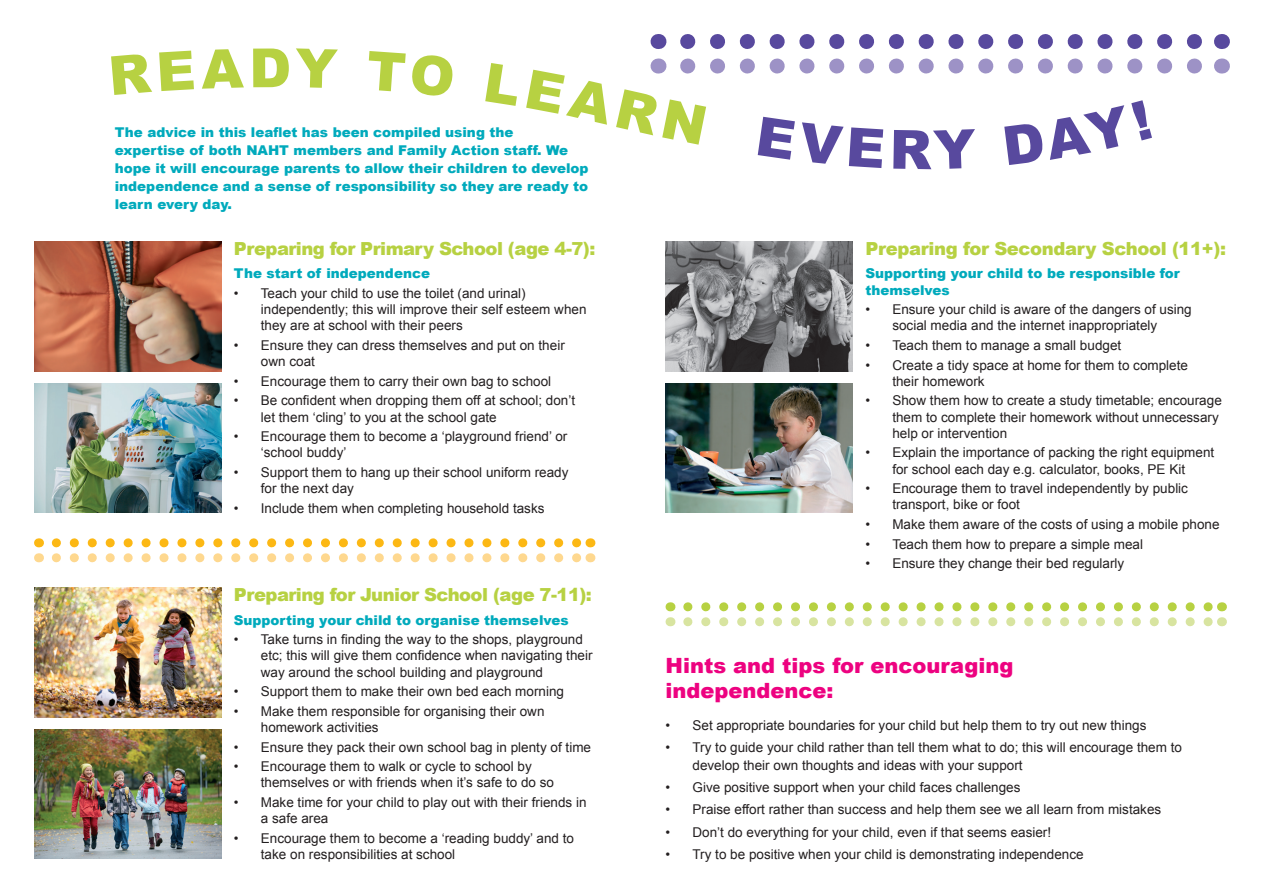
<style>
.page{position:relative;width:1263px;height:893px;background:#fff}
.page>*{position:absolute;margin:0;border:0;box-sizing:border-box;transform-origin:0 0}
.t1{font:900 54px "Arial";color:#b7d142}
.t2{font:900 21px/25.2px "Arial";color:#ed0280}
.t3{font:900 18px "Arial";letter-spacing:-.03em;color:#b7d142}
.t4{font:13.5px/16.2px "Arial";color:#231f20}
.t5{font:900 13.5px/18px "Arial";color:#00aabc}
</style>
<div class="page">
<svg style="left:688px;top:34px;width:514px;height:15px"></svg>
<svg style="left:658px;top:34px;width:1px;height:15px"></svg>
<svg style="left:1221px;top:34px;width:1px;height:15px"></svg>
<svg style="left:1221px;top:59px;width:1px;height:15px"></svg>
<svg style="left:688px;top:602px;width:524px;height:9px"></svg>
<svg style="left:688px;top:617px;width:524px;height:9px"></svg>
<svg style="left:56px;top:538px;width:525px;height:9px"></svg>
<svg style="left:56px;top:553px;width:525px;height:9px"></svg>
<img style="left:34px;top:383px;width:187px;height:130px">
<img style="left:34px;top:242px;width:187px;height:129px">
<img style="left:34px;top:729px;width:187px;height:130px">
<img style="left:34px;top:588px;width:187px;height:129px">
<img style="left:665px;top:383px;width:188px;height:130px">
<img style="left:665px;top:242px;width:188px;height:129px">
<svg style="left:650px;top:59px;width:552px;height:15px"></svg>
<h1 class="t1" style="left:249px;top:29px;width:44px">D</h1>
<p class="t5" style="left:115px;top:123px;width:400px">The advice in this leaflet has been compiled using the</p>
<p class="t5" style="left:115px;top:141px;width:475px">expertise of both NAHT members and Family Action staff. We hope it will encourage parents to allow their children to develop independence and a sense of responsibility so they are ready to learn every day.</p>
<h3 class="t3" style="left:234px;top:235px;width:363px">Preparing for Primary School (age 4-7):</h3>
<p class="t5" style="left:234px;top:264px;width:198px">The start of independence</p>
<p class="t4" style="left:261px;top:285px;width:327px;text-indent:-27px">• Teach your child to use the toilet (and urinal) independently; this will improve their self esteem when they are at school with their peers</p>
<p class="t4" style="left:261px;top:337px;width:305px;text-indent:-27px">• Ensure they can dress themselves and put on their own coat</p>
<p class="t4" style="left:234px;top:373px;width:319px">• Encourage them to carry their own bag to school</p>
<p class="t4" style="left:261px;top:393px;width:316px;text-indent:-27px">• Be confident when dropping them off at school; don’t let them ‘cling’ to you at the school gate</p>
<p class="t4" style="left:261px;top:429px;width:308px;text-indent:-27px">• Encourage them to become a ‘playground friend’ or ‘school buddy’</p>
<p class="t4" style="left:261px;top:464px;width:309px;text-indent:-27px">• Support them to hang up their school uniform ready for the next day</p>
<p class="t4" style="left:234px;top:500px;width:312px">• Include them when completing household tasks</p>
<h3 class="t3" style="left:234px;top:581px;width:360px">Preparing for Junior School (age 7-11):</h3>
<p class="t5" style="left:234px;top:610px;width:336px">Supporting your child to organise themselves</p>
<p class="t4" style="left:261px;top:631px;width:333px;text-indent:-27px">• Take turns in finding the way to the shops, playground etc; this will give them confidence when navigating their way around the school building and playground</p>
<p class="t4" style="left:234px;top:683px;width:332px">• Support them to make their own bed each morning</p>
<p class="t4" style="left:261px;top:703px;width:285px;text-indent:-27px">• Make them responsible for organising their own homework activities</p>
<p class="t4" style="left:234px;top:739px;width:359px">• Ensure they pack their own school bag in plenty of time</p>
<p class="t4" style="left:261px;top:758px;width:295px;text-indent:-27px">• Encourage them to walk or cycle to school by themselves or with friends when it’s safe to do so</p>
<p class="t4" style="left:261px;top:794px;width:327px;text-indent:-27px">• Make time for your child to play out with their friends in a safe area</p>
<p class="t4" style="left:261px;top:830px;width:315px;text-indent:-27px">• Encourage them to become a ‘reading buddy’ and to take on responsibilities at school</p>
<h3 class="t3" style="left:865px;top:235px;width:362px">Preparing for Secondary School (11+):</h3>
<p class="t5" style="left:865px;top:265px;width:316px;line-height:16.2px">Supporting your child to be responsible for themselves</p>
<p class="t4" style="left:865px;top:301px;width:328px;text-align:center">• Ensure your child is aware of the dangers of using social media and the internet inappropriately</p>
<p class="t4" style="left:865px;top:337px;width:257px">• Teach them to manage a small budget</p>
<p class="t4" style="left:892px;top:357px;width:297px;text-indent:-27px">• Create a tidy space at home for them to complete their homework</p>
<p class="t4" style="left:892px;top:393px;width:331px;text-indent:-27px">• Show them how to create a study timetable; encourage them to complete their homework without unnecessary help or intervention</p>
<p class="t4" style="left:865px;top:445px;width:350px;text-align:center">• Explain the importance of packing the right equipment for school each day e.g. calculator, books, PE Kit</p>
<p class="t4" style="left:892px;top:481px;width:297px;text-indent:-27px">• Encourage them to travel independently by public transport, bike or foot</p>
<p class="t4" style="left:865px;top:516px;width:356px">• Make them aware of the costs of using a mobile phone</p>
<p class="t4" style="left:865px;top:536px;width:279px">• Teach them how to prepare a simple meal</p>
<p class="t4" style="left:865px;top:556px;width:260px">• Ensure they change their bed regularly</p>
<h2 class="t2" style="left:665px;top:652px;width:350px">Hints and tips for encouraging independence:</h2>
<p class="t4" style="left:665px;top:717px;width:482px">• Set appropriate boundaries for your child but help them to try out new things</p>
<p class="t4" style="left:692px;top:738px;width:491px;line-height:18px;text-indent:-27px">• Try to guide your child rather than tell them what to do; this will encourage them to develop their own thoughts and ideas with your support</p>
<p class="t4" style="left:665px;top:779px;width:356px">• Give positive support when your child faces challenges</p>
<p class="t4" style="left:665px;top:802px;width:497px">• Praise effort rather than success and help them see we all learn from mistakes</p>
<p class="t4" style="left:665px;top:824px;width:387px">• Don’t do everything for your child, even if that seems easier!</p>
<p class="t4" style="left:665px;top:846px;width:420px">• Try to be positive when your child is demonstrating independence</p>
</div>
